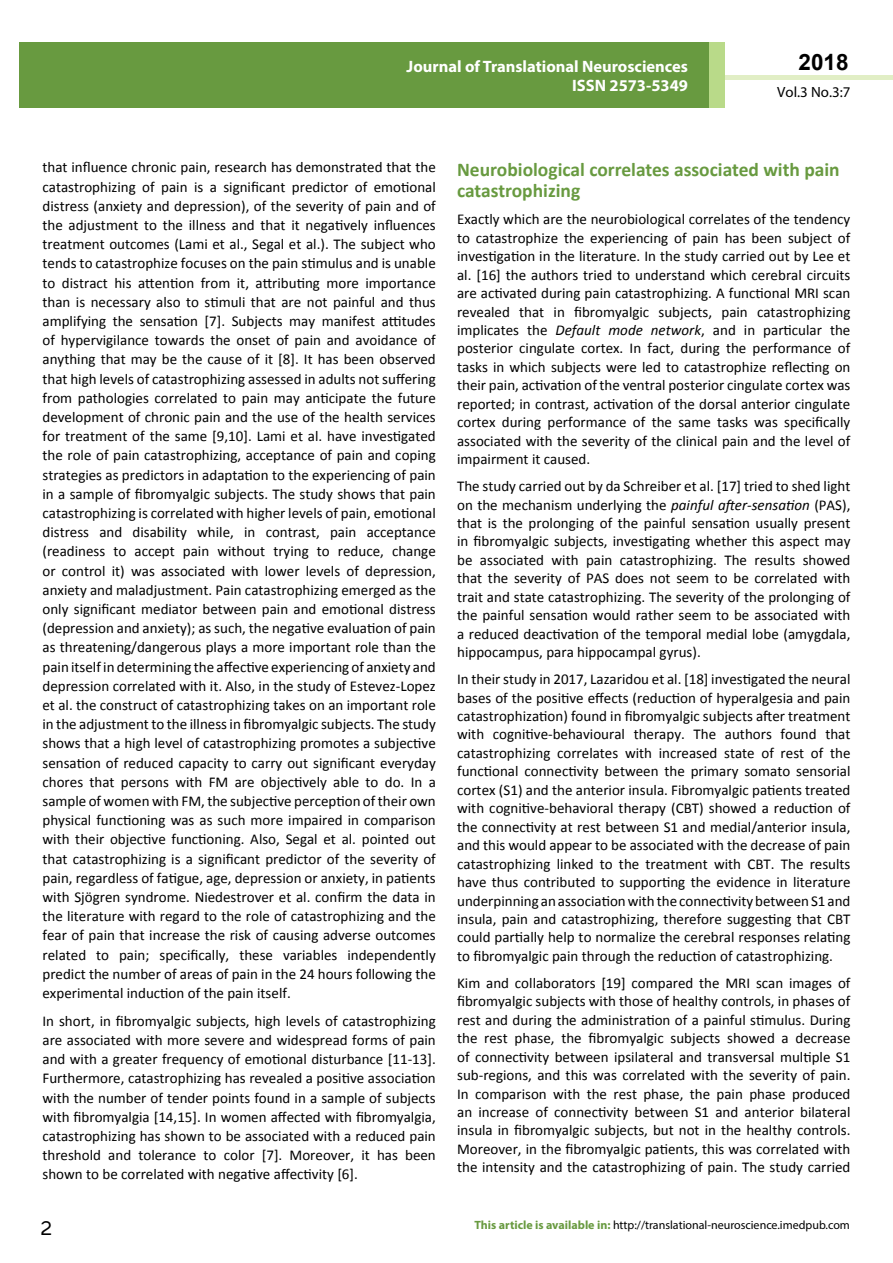
<style>
.page{position:relative;width:893px;height:1263px;background:#fff}
.page>*{position:absolute;margin:0;border:0;box-sizing:border-box;transform-origin:0 0}
.t1{font:25.5px "Tunga";color:#000}
.t2{font:700 22.5px "Arial";color:#000}
.t3{font:700 19.5px/21.5px "Calibri";color:#689a40}
.t4{font:700 18px/21.6px "Myriad Pro";color:#fff;text-align:right;scale:.96 1}
.t5{font:700 16.5px/19.8px "Myriad Pro";color:#fff;text-align:right}
.t6{font:15px/18.5px "Calibri";color:#000;text-align:justify}
.t7{font:14.85px "Myriad Pro";color:#000}
.t8{font:12px "Myriad Pro";color:#000}
.s1{font-style:italic}
.s2{font-weight:700;color:#689a40}
</style>
<div class="page">
<hr style="left:724px;top:75px;width:169px;height:4px;background:#e1eec5">
<div style="left:19px;top:42px;width:690px;height:66px;background:#689a40"></div>
<div style="left:709px;top:42px;width:16px;height:66px;background:#b9da89"></div>
<p class="t4" style="left:517px;top:54px;width:198px">ARCHIVOS DE MEDICINA<br>ISSN 1698-9465</p>
<p class="t5" style="left:407px;top:56px;width:283px">Journal of Translational Neurosciences<br>ISSN 2573-5349</p>
<h2 class="t2" style="left:799px;top:47px;width:52px">2018</h2>
<p class="t7" style="left:777px;top:83px;width:75px">Vol.3 No.3:7</p>
<p class="t6" style="left:43px;top:158px;width:395px;line-height:19.2px">that influence chronic pain, research has demonstrated that the catastrophizing of pain is a significant predictor of emotional distress (anxiety and depression), of the severity of pain and of the adjustment to the illness and that it negatively influences treatment outcomes (Lami et al., Segal et al.). The subject who tends to catastrophize focuses on the pain stimulus and is unable to distract his attention from it, attributing more importance than is necessary also to stimuli that are not painful and thus amplifying the sensation [7]. Subjects may manifest attitudes of hypervigilance towards the onset of pain and avoidance of anything that may be the cause of it [8]. It has been observed that high levels of catastrophizing assessed in adults not suffering from pathologies correlated to pain may anticipate the future development of chronic pain and the use of the health services for treatment of the same [9,10]. Lami et al. have investigated the role of pain catastrophizing, acceptance of pain and coping strategies as predictors in adaptation to the experiencing of pain in a sample of fibromyalgic subjects. The study shows that pain catastrophizing is correlated with higher levels of pain, emotional distress and disability while, in contrast, pain acceptance (readiness to accept pain without trying to reduce, change or control it) was associated with lower levels of depression, anxiety and maladjustment. Pain catastrophizing emerged as the only significant mediator between pain and emotional distress (depression and anxiety); as such, the negative evaluation of pain as threatening/dangerous plays a more important role than the pain itself in determining the affective experiencing of anxiety and depression correlated with it. Also, in the study of Estevez-Lopez et al. the construct of catastrophizing takes on an important role in the adjustment to the illness in fibromyalgic subjects. The study shows that a high level of catastrophizing promotes a subjective sensation of reduced capacity to carry out significant everyday chores that persons with FM are objectively able to do. In a sample of women with FM, the subjective perception of their own physical functioning was as such more impaired in comparison with their objective functioning. Also, Segal et al. pointed out that catastrophizing is a significant predictor of the severity of pain, regardless of fatigue, age, depression or anxiety, in patients with Sjögren syndrome. Niedestrover et al. confirm the data in the literature with regard to the role of catastrophizing and the fear of pain that increase the risk of causing adverse outcomes related to pain; specifically, these variables independently predict the number of areas of pain in the 24 hours following the experimental induction of the pain itself.</p>
<p class="t6" style="left:43px;top:1011px;width:395px;line-height:19px">In short, in fibromyalgic subjects, high levels of catastrophizing are associated with more severe and widespread forms of pain and with a greater frequency of emotional disturbance [11-13].<br>Furthermore, catastrophizing has revealed a positive association with the number of tender points found in a sample of subjects with fibromyalgia [14,15]. In women affected with fibromyalgia, catastrophizing has shown to be associated with a reduced pain threshold and tolerance to color [7]. Moreover, it has been shown to be correlated with negative affectivity [6].</p>
<h1 class="t1" style="left:41px;top:1211px;width:13px">2</h1>
<h3 class="t3" style="left:457px;top:159px;width:384px">Neurobiological correlates associated with pain catastrophizing</h3>
<p class="t6" style="left:457px;top:210px;width:395px">Exactly which are the neurobiological correlates of the tendency to catastrophize the experiencing of pain has been subject of investigation in the literature. In the study carried out by Lee et al. [16] the authors tried to understand which cerebral circuits are activated during pain catastrophizing. A functional MRI scan revealed that in fibromyalgic subjects, pain catastrophizing implicates the <span class="s1">Default mode network</span>, and in particular the posterior cingulate cortex. In fact, during the performance of tasks in which subjects were led to catastrophize reflecting on their pain, activation of the ventral posterior cingulate cortex was reported; in contrast, activation of the dorsal anterior cingulate cortex during performance of the same tasks was specifically associated with the severity of the clinical pain and the level of impairment it caused.</p>
<p class="t6" style="left:457px;top:477px;width:395px">The study carried out by da Schreiber et al. [17] tried to shed light on the mechanism underlying the <span class="s1">painful after-sensation</span> (PAS), that is the prolonging of the painful sensation usually present in fibromyalgic subjects, investigating whether this aspect may be associated with pain catastrophizing. The results showed that the severity of PAS does not seem to be correlated with trait and state catastrophizing. The severity of the prolonging of the painful sensation would rather seem to be associated with a reduced deactivation of the temporal medial lobe (amygdala, hippocampus, para hippocampal gyrus).</p>
<p class="t6" style="left:457px;top:670px;width:395px">In their study in 2017, Lazaridou et al. [18] investigated the neural bases of the positive effects (reduction of hyperalgesia and pain catastrophization) found in fibromyalgic subjects after treatment with cognitive-behavioural therapy. The authors found that catastrophizing correlates with increased state of rest of the functional connectivity between the primary somato sensorial cortex (S1) and the anterior insula. Fibromyalgic patients treated with cognitive-behavioral therapy (CBT) showed a reduction of the connectivity at rest between S1 and medial/anterior insula, and this would appear to be associated with the decrease of pain catastrophizing linked to the treatment with CBT. The results have thus contributed to supporting the evidence in literature underpinning an association with the connectivity between S1 and insula, pain and catastrophizing, therefore suggesting that CBT could partially help to normalize the cerebral responses relating to fibromyalgic pain through the reduction of catastrophizing.</p>
<p class="t6" style="left:457px;top:974px;width:395px">Kim and collaborators [19] compared the MRI scan images of fibromyalgic subjects with those of healthy controls, in phases of rest and during the administration of a painful stimulus. During the rest phase, the fibromyalgic subjects showed a decrease of connectivity between ipsilateral and transversal multiple S1 sub-regions, and this was correlated with the severity of pain.<br>In comparison with the rest phase, the pain phase produced an increase of connectivity between S1 and anterior bilateral insula in fibromyalgic subjects, but not in the healthy controls.<br>Moreover, in the fibromyalgic patients, this was correlated with the intensity and the catastrophizing of pain. The study carried</p>
<p class="t8" style="left:474px;top:1217px;width:377px"><span class="s2">This article is available in:</span> http://translational-neuroscience.imedpub.com</p>
</div>
